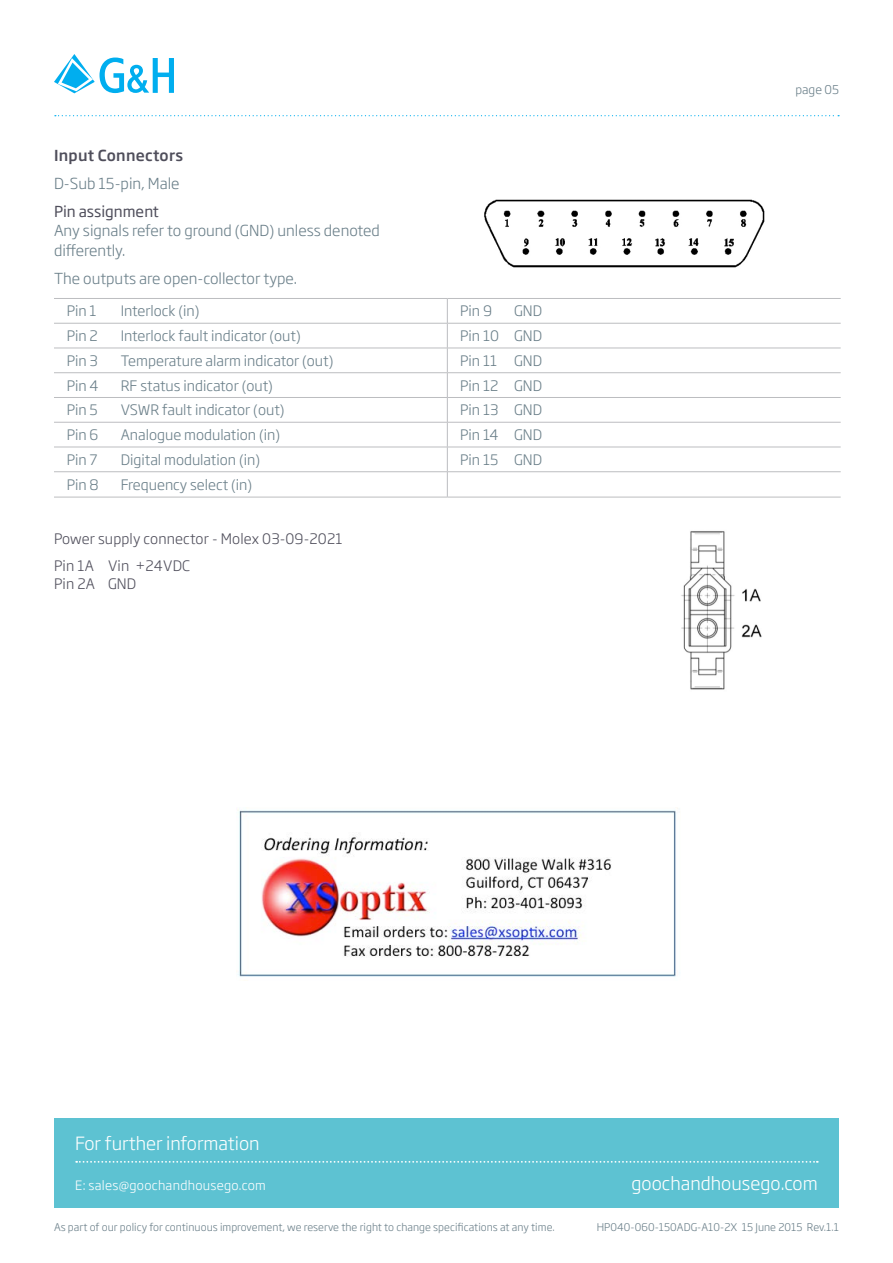
<style>
.page{position:relative;width:893px;height:1263px;background:#fff}
.page>*{position:absolute;margin:0;border:0;box-sizing:border-box;transform-origin:0 0}
.t1{font:300 18px "Soho Gothic Pro";color:#fff}
.Body_standard{font:300 15px/19.5px "Soho Gothic Pro";color:#697e88}
.t2{font:500 15px "Soho Gothic Std";letter-spacing:.02em;color:#4f4e5b}
.Body_standard-2{font:300 14.25px "Soho Gothic Pro";color:#697e88}
.Body_standard-3{font:300 14.25px/18px "Soho Gothic Pro";letter-spacing:.01em;color:#4f4e5b}
.t3{font:300 12.75px "Soho Gothic Pro";letter-spacing:.02em;color:#fff}
.Body_standard-4{font:300 12px "Soho Gothic Pro";color:#697e88}
.t4{font:300 10.5px "Soho Gothic Pro";letter-spacing:.005em;color:#697e88}
.s1{font-weight:400;color:#4f4e5b}
</style>
<div class="page">
<svg style="left:54px;top:54px;width:120px;height:39px"></svg>
<svg style="left:55px;top:115px;width:784px;height:1px"></svg>
<div style="left:54px;top:1118px;width:785px;height:90px;background:#5dc2d2"></div>
<svg style="left:76px;top:1161px;width:742px;height:2px"></svg>
<hr style="left:54px;top:298px;width:393px;height:1px;background:#bcbdc0">
<hr style="left:447px;top:298px;width:394px;height:1px;background:#bcbdc0">
<hr style="left:54px;top:323px;width:393px;height:1px;background:#bcbdc0">
<hr style="left:447px;top:323px;width:394px;height:1px;background:#bcbdc0">
<hr style="left:54px;top:348px;width:393px;height:1px;background:#bcbdc0">
<hr style="left:447px;top:348px;width:394px;height:1px;background:#bcbdc0">
<hr style="left:54px;top:372px;width:393px;height:1px;background:#bcbdc0">
<hr style="left:447px;top:372px;width:394px;height:1px;background:#bcbdc0">
<hr style="left:54px;top:397px;width:393px;height:1px;background:#bcbdc0">
<hr style="left:447px;top:397px;width:394px;height:1px;background:#bcbdc0">
<hr style="left:54px;top:422px;width:393px;height:1px;background:#bcbdc0">
<hr style="left:447px;top:422px;width:394px;height:1px;background:#bcbdc0">
<hr style="left:54px;top:447px;width:393px;height:1px;background:#bcbdc0">
<hr style="left:447px;top:447px;width:394px;height:1px;background:#bcbdc0">
<hr style="left:54px;top:471px;width:393px;height:1px;background:#bcbdc0">
<hr style="left:447px;top:471px;width:394px;height:1px;background:#bcbdc0">
<svg style="left:447px;top:299px;width:1px;height:198px"></svg>
<hr style="left:54px;top:497px;width:393px;height:1px;background:#bcbdc0">
<hr style="left:447px;top:497px;width:394px;height:1px;background:#bcbdc0">
<img style="left:484px;top:199px;width:281px;height:69px">
<img style="left:681px;top:531px;width:81px;height:159px">
<img style="left:238px;top:808px;width:442px;height:169px">
<p class="t2" style="left:54px;top:145px;width:131px">Input Connectors</p>
<p class="Body_standard" style="left:54px;top:172px;width:127px">D-Sub 15-pin, Male</p>
<p class="Body_standard" style="left:54px;top:200px;width:327px"><span class="s1">Pin assignment<br></span>Any signals refer to ground (GND) unless denoted differently.</p>
<p class="Body_standard" style="left:54px;top:267px;width:245px">The outputs are open-collector type.</p>
<p class="Body_standard-2" style="left:67px;top:300px;width:134px">Pin 1 I nterlock (in)</p>
<p class="Body_standard-2" style="left:460px;top:300px;width:33px">Pin 9</p>
<p class="Body_standard-2" style="left:514px;top:300px;width:19px">GND</p>
<p class="Body_standard-2" style="left:67px;top:325px;width:236px">Pin 2 I nterlock fault indicator (out)</p>
<p class="Body_standard-2" style="left:460px;top:325px;width:73px">Pin 10 GND</p>
<p class="Body_standard-2" style="left:67px;top:350px;width:268px">Pin 3 Temperature alarm indicator (out)</p>
<p class="Body_standard-2" style="left:460px;top:350px;width:73px">Pin 11 GND</p>
<p class="Body_standard-2" style="left:67px;top:374px;width:208px">Pin 4 RF status indicator (out)</p>
<p class="Body_standard-2" style="left:460px;top:374px;width:73px">Pin 12 GND</p>
<p class="Body_standard-2" style="left:67px;top:399px;width:46px">Pin 5 VS</p>
<p class="Body_standard-2" style="left:138px;top:399px;width:148px">WR fault indicator (out)</p>
<p class="Body_standard-2" style="left:460px;top:399px;width:73px">Pin 13 GND</p>
<p class="Body_standard-2" style="left:67px;top:424px;width:215px">Pin 6 Analogue modulation (in)</p>
<p class="Body_standard-2" style="left:460px;top:424px;width:73px">Pin 14 GND</p>
<p class="Body_standard-2" style="left:67px;top:449px;width:195px">Pin 7 Digital modulation (in)</p>
<p class="Body_standard-2" style="left:460px;top:449px;width:73px">Pin 15 GND</p>
<p class="Body_standard-2" style="left:67px;top:473px;width:34px">Pin 8</p>
<p class="Body_standard-2" style="left:121px;top:473px;width:133px">Frequency select (in)</p>
<p class="Body_standard-3" style="left:54px;top:529px;width:290px">Power supply connector - Molex 03-09-2021</p>
<p class="Body_standard-3" style="left:54px;top:556px;width:43px">Pin 1AV</p>
<p class="Body_standard-3" style="left:54px;top:556px;width:119px;text-indent:63px">in +24VDC<br>Pin 2A GND</p>
<p class="t1" style="left:75px;top:1129px;width:186px">For further information</p>
<p class="Body_standard-4" style="left:795px;top:81px;width:45px">page 05</p>
<p class="t3" style="left:75px;top:1175px;width:192px">E: sales@goochandhousego.com</p>
<p class="t1" style="left:632px;top:1169px;width:188px">goochandhousego.com</p>
<p class="t4" style="left:54px;top:1219px;width:502px">As part of our policy for continuous improvement, we reserve the right to change specifications at any time.</p>
<p class="t4" style="left:597px;top:1219px;width:244px">HP040-060-150ADG-A10-2X 15 June 2015 Rev.1.1</p>
</div>
